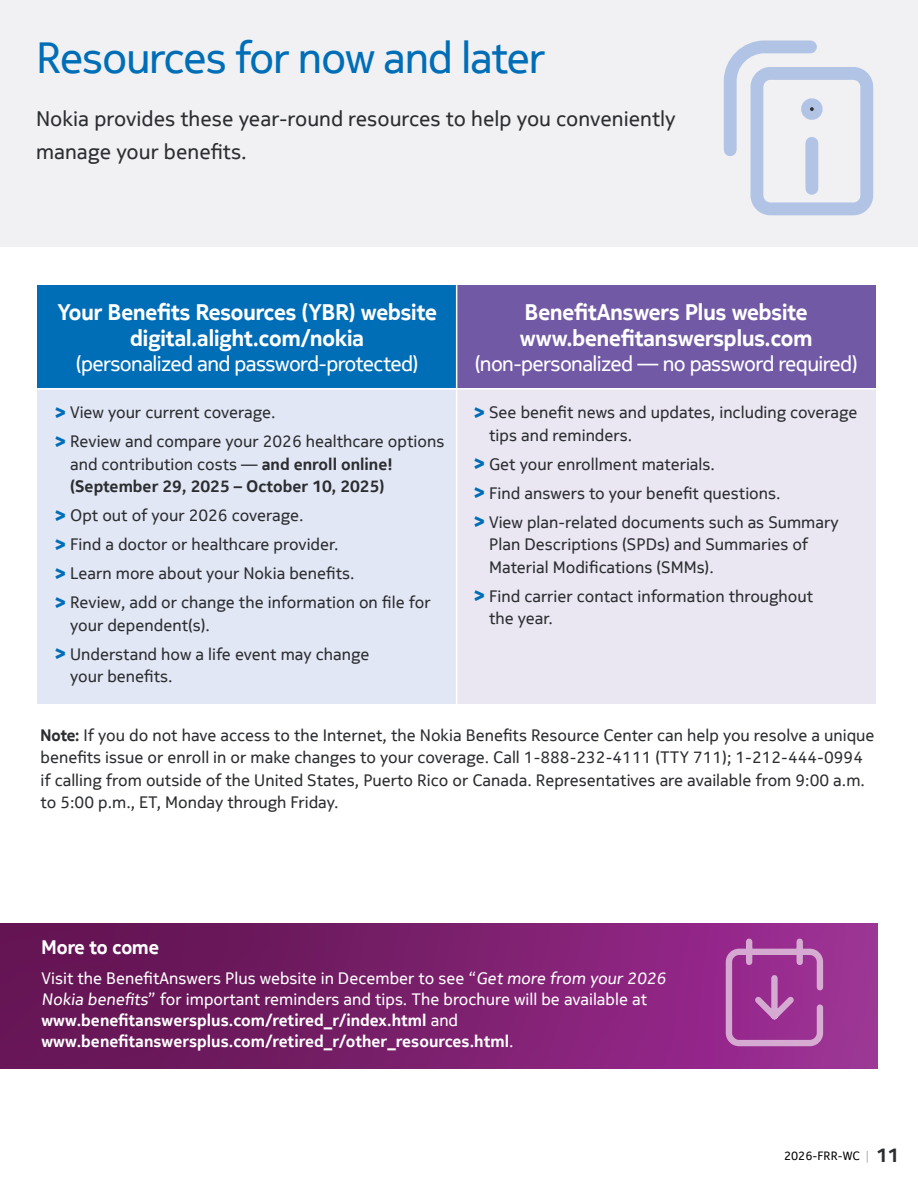
<style>
.page{position:relative;width:918px;height:1188px;background:#fff}
.page>*{position:absolute;margin:0;border:0;box-sizing:border-box;transform-origin:0 0}
.t1{font:43.5px "Nokia Pure Text";letter-spacing:-.03em;color:#006db7}
.t2{font:700 22.5px/25.5px "Nokia Pure Headline";color:#fff;text-align:center}
.t3{font:21px/33px "Nokia Pure Text";color:#2b2d30}
.t4{font:21px "Nokia Pure Headline";color:#fff}
.t5{font:700 19.5px "Nokia Pure Headline";color:#fff}
.t6{font:16.5px/29px "Nokia Pure Text";color:#2b2d30}
.t7{font:16.5px/21px "Nokia Pure Text";color:#fff}
.t8{font:700 16.5px/22.5px "Nokia Pure Text";color:#2b2d30}
.t9{font:12px "Nokia Pure Text";color:#000}
.s1{font-family:"Nokia Pure Headline";font-weight:800;font-size:21px;color:#006db7}
.s2{font-weight:400}
.s3{font-family:"Nokia Pure Headline";font-weight:700}
.s4{font-weight:700}
.s5{color:#b2b5b7}
.s6{font-weight:700;font-size:19.5px;color:#2b2d30}
</style>
<div class="page">
<div style="left:0;top:0;width:918px;height:246px;background:#f1f1f3"></div>
<div style="left:38px;top:285px;width:419px;height:104px;background:#006db7"></div>
<div style="left:457px;top:285px;width:419px;height:104px;background:#7159a6"></div>
<div style="left:38px;top:389px;width:419px;height:315px;background:#e2e7f5"></div>
<div style="left:457px;top:389px;width:419px;height:315px;background:#eae7f3"></div>
<hr style="left:456px;top:390px;width:1px;height:314px;background:#fff">
<hr style="left:456px;top:285px;width:1px;height:103px;background:#fff">
<hr style="left:38px;top:388px;width:419px;height:2px;background:#fff">
<hr style="left:457px;top:388px;width:419px;height:2px;background:#fff">
<svg style="left:723px;top:40px;width:151px;height:176px"></svg>
<div style="left:0;top:923px;width:878px;height:145px;background:linear-gradient(to right,#5e114b,#9e3095)"></div>
<svg style="left:723px;top:935px;width:103px;height:113px;background:#a74b9f"></svg>
<h1 class="t1" style="left:36px;top:30px;width:511px">Resources for now and later</h1>
<p class="t3" style="left:36px;top:102px;width:641px">Nokia provides these year-round resources to help you conveniently manage your benefits.</p>
<h2 class="t2" style="left:58px;top:299px;width:381px">Your Benefits Resources (YBR) website digital.alight.com/nokia</h2>
<p class="t4" style="left:76px;top:350px;width:343px">(personalized and password-protected)</p>
<p class="t6" style="left:54px;top:398px;width:391px"><span class="s1">&gt;</span> View your current coverage.<br><span class="s1">&gt;</span> Review and compare your 2026 healthcare options</p>
<p class="t8" style="left:70px;top:453px;width:324px"><span class="s2">and contribution costs —</span> and enroll online! (September 29, 2025 – October 10, 2025)</p>
<p class="t6" style="left:54px;top:501px;width:378px"><span class="s1">&gt;</span> Opt out of your 2026 coverage.<br><span class="s1">&gt;</span> Find a doctor or healthcare provider.<br><span class="s1">&gt;</span> Learn more about your Nokia benefits.<br><span class="s1">&gt;</span> Review, add or change the information on file for</p>
<p class="t6" style="left:54px;top:610px;width:317px;text-indent:16px">your dependent(s).<br><span class="s1">&gt;</span> Understand how a life event may change</p>
<p class="t6" style="left:70px;top:662px;width:104px">your benefits.</p>
<h2 class="t2" style="left:520px;top:299px;width:294px;text-align:left">BenefitAnswers Plus website www.benefitanswersplus.com</h2>
<p class="t4" style="left:475px;top:350px;width:384px">(non-personalized — no password required)</p>
<p class="t6" style="left:489px;top:401px;width:370px;line-height:22.5px;text-indent:-16px"><span class="s1">&gt;</span> See benefit news and updates, including coverage tips and reminders.</p>
<p class="t6" style="left:473px;top:450px;width:367px"><span class="s1">&gt;</span> Get your enrollment materials.<br><span class="s1">&gt;</span> Find answers to your benefit questions.<br><span class="s1">&gt;</span> View plan-related documents such as Summary</p>
<p class="t6" style="left:489px;top:533px;width:321px;line-height:22.5px">Plan Descriptions (SPDs) and Summaries of<br>Material Modifications (SMMs).</p>
<p class="t6" style="left:489px;top:585px;width:326px;line-height:22.5px;text-indent:-16px"><span class="s1">&gt;</span> Find carrier contact information throughout the year.</p>
<p class="t6" style="left:40px;top:724px;width:836px;line-height:22.5px"><span class="s3">Note:</span> If you do not have access to the Internet, the Nokia Benefits Resource Center can help you resolve a unique benefits issue or enroll in or make changes to your coverage. Call 1-888-232-4111 (TTY 711); 1-212-444-0994 if calling from outside of the United States, Puerto Rico or Canada. Representatives are available from 9:00 a.m. to 5:00 p.m., ET, Monday through Friday.</p>
<p class="t5" style="left:42px;top:934px;width:119px">More to come</p>
<p class="t7" style="left:42px;top:967px;width:629px">Visit the BenefitAnswers Plus website in December to see “Get more from your 2026<br>Nokia benefits” for important reminders and tips. The brochure will be available at <span class="s4">www.benefitanswersplus.com/retired_r/index.html</span> and <span class="s4">www.benefitanswersplus.com/retired_r/other_resources.html</span>.</p>
<p class="t9" style="left:784px;top:1148px;width:117px">2026-FRR-WC <span class="s5">|</span> <span class="s6">11</span></p>
</div>
